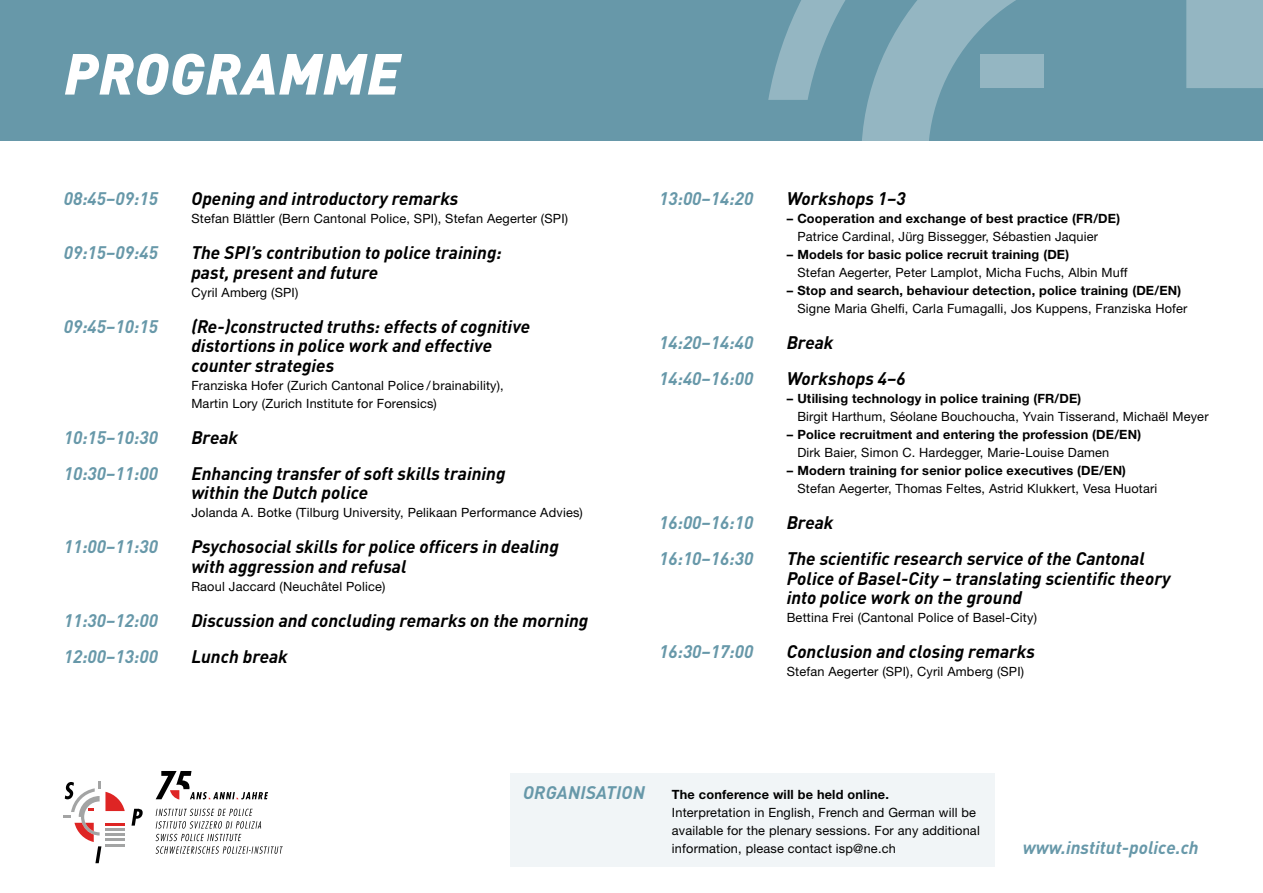
<style>
.page{position:relative;width:1263px;height:893px;background:#fff}
.page>*{position:absolute;margin:0;border:0;box-sizing:border-box;transform-origin:0 0}
.t1{font:italic 900 57px "DIN Pro";letter-spacing:.01em;color:#fff}
.Titel{font:italic 700 18px/19.5px "DIN Pro";color:#000}
.Titel-2{font:italic 700 18px "DIN Pro";color:#6798a9}
.Titel-3{font:12.75px/18px "Helvetica Neue LT Std";letter-spacing:.015em;color:#000}
.Titel-4{font:700 12.75px "Helvetica Neue LT Std";letter-spacing:.015em;color:#000}
</style>
<div class="page">
<div style="left:0;top:0;width:1263px;height:140px;background:#6798a9"></div>
<svg style="left:768px;top:0;width:77px;height:100px"></svg>
<svg style="left:861px;top:0;width:254px;height:141px"></svg>
<div style="left:981px;top:54px;width:63px;height:34px;background:#94b6c2"></div>
<div style="left:1186px;top:0;width:77px;height:88px;background:#94b6c2"></div>
<svg style="left:156px;top:809px;width:127px;height:45px"></svg>
<svg style="left:131px;top:808px;width:12px;height:18px"></svg>
<svg style="left:64px;top:781px;width:61px;height:82px"></svg>
<svg style="left:156px;top:771px;width:112px;height:28px"></svg>
<div style="left:510px;top:773px;width:485px;height:93px;background:#f1f5f7"></div>
<p class="t1" style="left:64px;top:26px;width:337px">PROGRAMME</p>
<p class="Titel-2" style="left:64px;top:184px;width:96px">08:45–09:15</p>
<p class="Titel" style="left:191px;top:187px;width:269px">Opening and introductory remarks</p>
<p class="Titel-3" style="left:191px;top:209px;width:378px">Stefan Blättler (Bern Cantonal Police, SPI), Stefan Aegerter (SPI)</p>
<p class="Titel-2" style="left:64px;top:238px;width:96px">09:15–09:45</p>
<p class="Titel" style="left:191px;top:241px;width:312px">The SPI’s contribution to police training: past, present and future</p>
<p class="Titel-3" style="left:191px;top:283px;width:109px">Cyril Amberg (SPI)</p>
<p class="Titel-2" style="left:64px;top:311px;width:96px">09:45–10:15</p>
<p class="Titel" style="left:191px;top:314px;width:340px">(Re-)constructed truths: effects of cognitive distortions in police work and effective counter strategies</p>
<p class="Titel-3" style="left:191px;top:376px;width:314px">Franziska Hofer (Zurich Cantonal Police / brainability),<br>Martin Lory (Zurich Institute for Forensics)</p>
<p class="Titel-2" style="left:64px;top:422px;width:96px">10:15–10:30</p>
<p class="Titel" style="left:191px;top:425px;width:48px">Break</p>
<p class="Titel-2" style="left:64px;top:458px;width:96px">10:30–11:00</p>
<p class="Titel" style="left:191px;top:461px;width:316px">Enhancing transfer of soft skills training within the Dutch police</p>
<p class="Titel-3" style="left:191px;top:503px;width:393px">Jolanda A. Botke (Tilburg University, Pelikaan Performance Advies)</p>
<p class="Titel-2" style="left:64px;top:532px;width:96px">11:00–11:30</p>
<p class="Titel" style="left:191px;top:535px;width:369px">Psychosocial skills for police officers in dealing with aggression and refusal</p>
<p class="Titel-3" style="left:191px;top:577px;width:196px">Raoul Jaccard (Neuchâtel Police)</p>
<p class="Titel-2" style="left:64px;top:605px;width:96px">11:30–12:00</p>
<p class="Titel" style="left:191px;top:608px;width:398px">Discussion and concluding remarks on the morning</p>
<p class="Titel-2" style="left:64px;top:641px;width:96px">12:00–13:00</p>
<p class="Titel" style="left:191px;top:644px;width:98px">Lunch break</p>
<p class="Titel-2" style="left:659px;top:184px;width:96px">13:00–14:20</p>
<p class="Titel" style="left:787px;top:187px;width:121px">Workshops 1–3</p>
<p class="Titel-4" style="left:787px;top:211px;width:335px">– Cooperation and exchange of best practice (FR/DE)</p>
<p class="Titel-3" style="left:797px;top:227px;width:302px">Patrice Cardinal, Jürg Bissegger, Sébastien Jaquier</p>
<p class="Titel-4" style="left:787px;top:247px;width:284px">– Models for basic police recruit training (DE)</p>
<p class="Titel-3" style="left:797px;top:263px;width:332px">Stefan Aegerter, Peter Lamplot, Micha Fuchs, Albin Muff</p>
<p class="Titel-4" style="left:787px;top:283px;width:396px">– Stop and search, behaviour detection, police training (DE/EN)</p>
<p class="Titel-3" style="left:797px;top:299px;width:392px">Signe Maria Ghelfi, Carla Fumagalli, Jos Kuppens, Franziska Hofer</p>
<p class="Titel-2" style="left:659px;top:328px;width:96px">14:20–14:40</p>
<p class="Titel" style="left:787px;top:331px;width:48px">Break</p>
<p class="Titel-2" style="left:659px;top:364px;width:96px">14:40–16:00</p>
<p class="Titel" style="left:787px;top:367px;width:121px">Workshops 4–6</p>
<p class="Titel-4" style="left:787px;top:391px;width:296px">– Utilising technology in police training (FR/DE)</p>
<p class="Titel-3" style="left:797px;top:407px;width:413px">Birgit Harthum, Séolane Bouchoucha, Yvain Tisserand, Michaël Meyer</p>
<p class="Titel-4" style="left:787px;top:427px;width:356px">– Police recruitment and entering the profession (DE/EN)</p>
<p class="Titel-3" style="left:797px;top:443px;width:313px">Dirk Baier, Simon C. Hardegger, Marie-Louise Damen</p>
<p class="Titel-4" style="left:787px;top:463px;width:341px">– Modern training for senior police executives (DE/EN)</p>
<p class="Titel-3" style="left:797px;top:479px;width:362px">Stefan Aegerter, Thomas Feltes, Astrid Klukkert, Vesa Huotari</p>
<p class="Titel-2" style="left:659px;top:508px;width:96px">16:00–16:10</p>
<p class="Titel" style="left:787px;top:511px;width:48px">Break</p>
<p class="Titel-2" style="left:659px;top:544px;width:96px">16:10–16:30</p>
<p class="Titel" style="left:787px;top:547px;width:385px">The scientific research service of the Cantonal<br>Police of Basel-City – translating scientific theory into police work on the ground</p>
<p class="Titel-3" style="left:787px;top:608px;width:252px">Bettina Frei (Cantonal Police of Basel-City)</p>
<p class="Titel-2" style="left:659px;top:637px;width:96px">16:30–17:00</p>
<p class="Titel" style="left:787px;top:640px;width:250px">Conclusion and closing remarks</p>
<p class="Titel-3" style="left:787px;top:662px;width:239px">Stefan Aegerter (SPI), Cyril Amberg (SPI)</p>
<p class="Titel-2" style="left:523px;top:778px;width:123px">ORGANISATION</p>
<p class="Titel-4" style="left:672px;top:787px;width:219px">The conference will be held online.</p>
<p class="Titel-3" style="left:672px;top:804px;width:309px">Interpretation in English, French and German will be available for the plenary sessions. For any additional information, please contact isp@ne.ch</p>
<p class="Titel-2" style="left:1023px;top:832px;width:177px">www.institut-police.ch</p>
</div>
